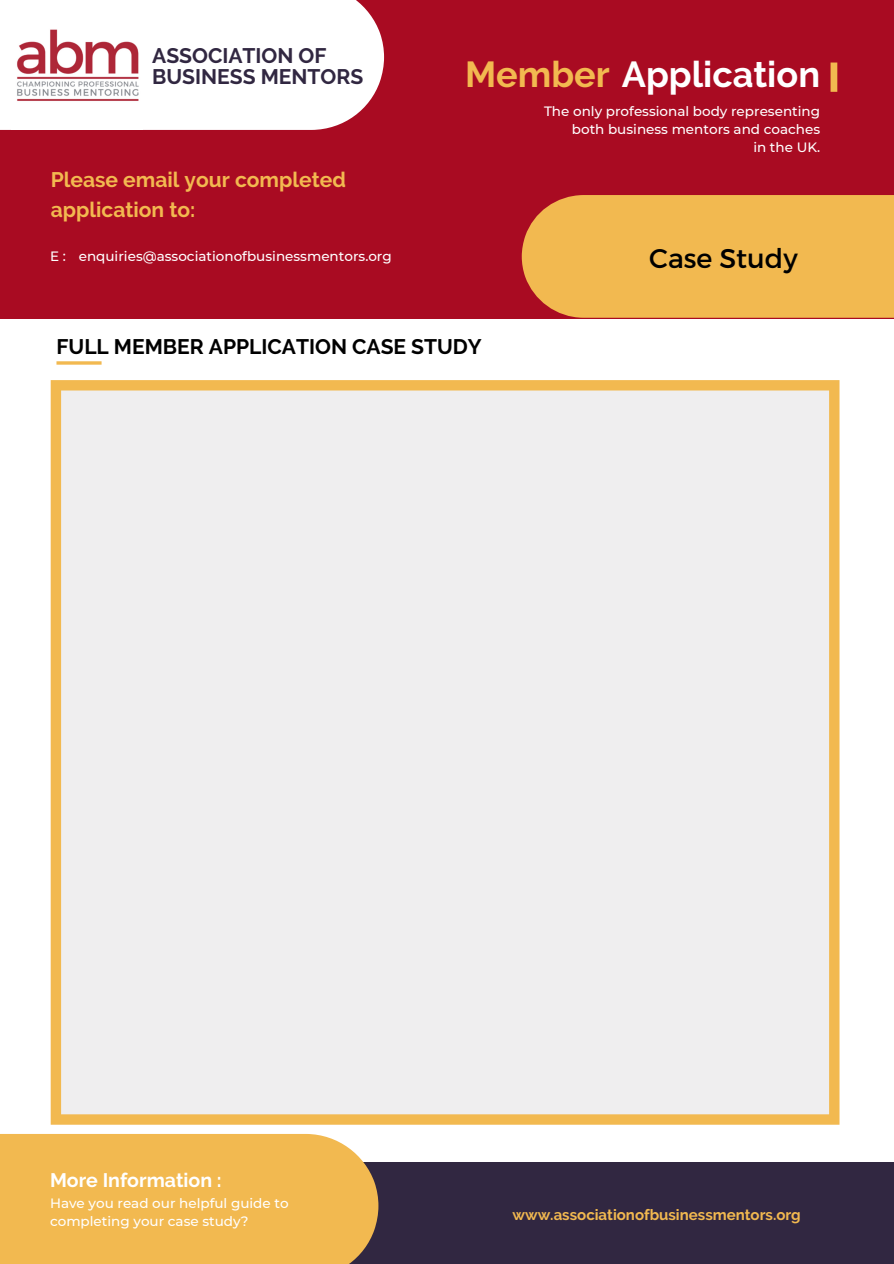
<style>
.page{position:relative;width:894px;height:1264px;background:#fff}
.page>*{position:absolute;margin:0;border:0;box-sizing:border-box;transform-origin:0 0}
.t1{font:700 36px "Raleway";color:#fff}
.t2{font:27px "Montserrat";color:#000}
.t3{font:700 21px/29.2px "Raleway";color:#f2b950}
.t4{font:700 21px "Raleway";color:#000}
.t5{font:700 21px/21.5px "Raleway";color:#312741}
.t6{font:700 19.5px "Raleway";color:#fff}
.t7{font:700 15px "Raleway";color:#f2b950}
.t8{font:500 13.5px/18px "Montserrat";color:#fff;text-align:right}
.s1{color:#f2b950}
</style>
<div class="page">
<div style="left:0;top:0;width:893px;height:318px;background:#a90b22"></div>
<div style="left:521px;top:195px;width:372px;height:123px;background:#f2b950"></div>
<div style="left:830px;top:62px;width:7px;height:30px;background:#f2b950"></div>
<div style="left:0;top:1161px;width:893px;height:102px;background:#312741"></div>
<div style="left:0;top:1134px;width:378px;height:129px;background:#f2b950"></div>
<div style="left:0;top:0;width:384px;height:130px;background:#fff"></div>
<svg style="left:56px;top:361px;width:45px;height:4px"></svg>
<img style="left:11px;top:0;width:131px;height:129px">
<div style="left:51px;top:380px;width:788px;height:744px;background:#efeeef"></div>
<p class="t5" style="left:152px;top:45px;width:212px">ASSOCIATION OF<br>BUSINESS MENTORS</p>
<p class="t3" style="left:51px;top:165px;width:297px">Please email your completed application to:</p>
<p class="t8" style="left:50px;top:247px;width:17px">E :</p>
<p class="t8" style="left:79px;top:247px;width:314px">enquiries@associationofbusinessmentors.org</p>
<p class="t1" style="left:465px;top:53px;width:356px"><span class="s1">Member</span> Application</p>
<p class="t8" style="left:544px;top:102px;width:277px">The only professional body representing both business mentors and coaches</p>
<p class="t8" style="left:753px;top:138px;width:68px">in the UK.</p>
<p class="t2" style="left:649px;top:240px;width:150px">Case Study</p>
<p class="t4" style="left:56px;top:334px;width:426px">FULL MEMBER APPLICATION CASE STUDY</p>
<p class="t6" style="left:50px;top:1168px;width:173px">More Information :</p>
<p class="t8" style="left:50px;top:1194px;width:240px;text-align:left">Have you read our helpful guide to completing your case study?</p>
<p class="t7" style="left:512px;top:1205px;width:290px">www.associationofbusinessmentors.org</p>
</div>
